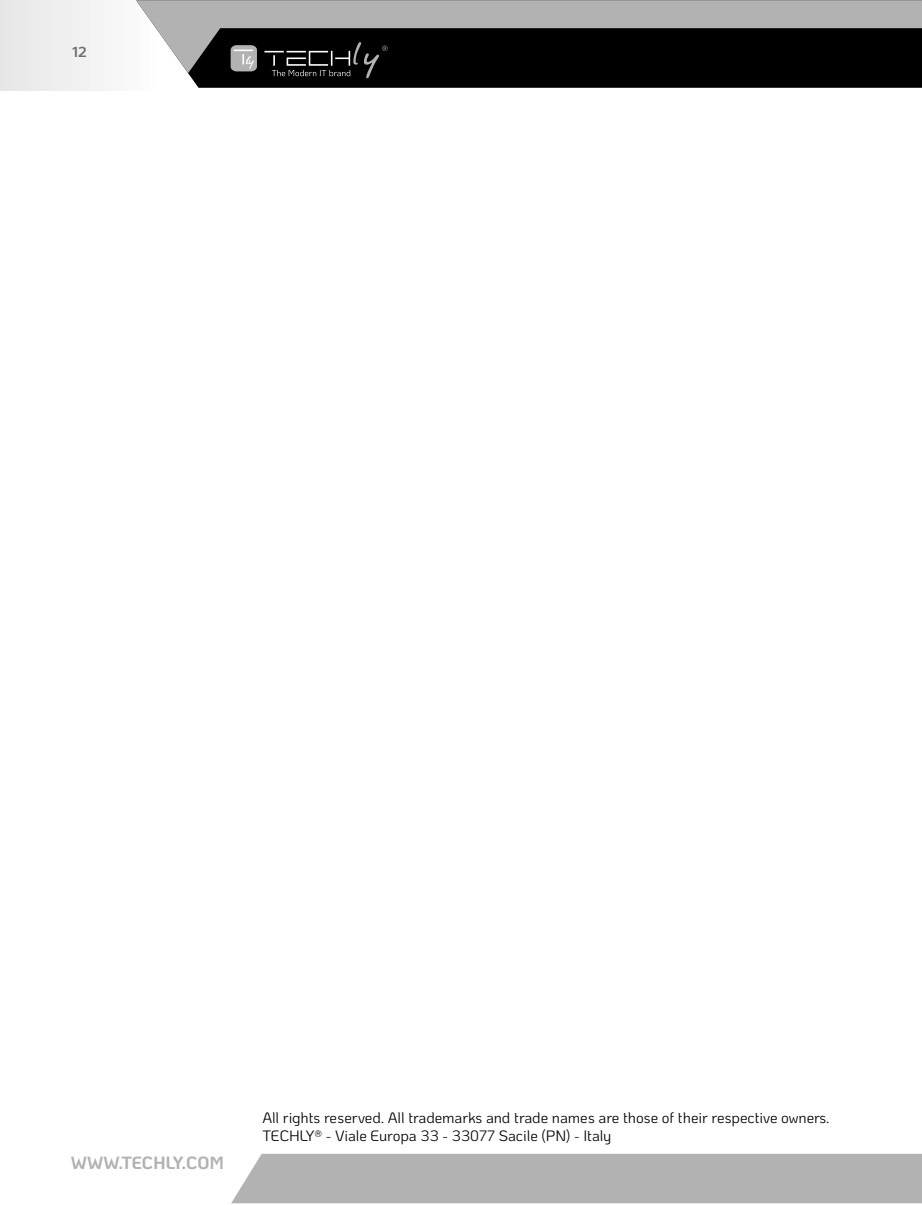
<style>
.page{position:relative;width:922px;height:1205px;background:#fff}
.page>*{position:absolute;margin:0;border:0;box-sizing:border-box;transform-origin:0 0}
.t1{font:700 17.75px "Ko Ho";color:#b3b2b2}
.t2{font:15px/17.5px "Ko Ho";letter-spacing:-.005em;color:#000}
.t3{font:700 14.5px "Ko Ho";color:#706f6f}
</style>
<div class="page">
<div style="left:231px;top:1154px;width:691px;height:49px;background:#b3b2b2"></div>
<svg style="left:136px;top:73px;width:785px;height:15px;background:#171717"></svg>
<svg style="left:136px;top:0;width:785px;height:73px;background:#575757"></svg>
<svg style="left:230px;top:45px;width:27px;height:26px"></svg>
<svg style="left:264px;top:42px;width:123px;height:36px;background:#1e1e1e"></svg>
<p class="t3" style="left:72px;top:39px;width:16px">12</p>
<p class="t1" style="left:71px;top:1147px;width:155px">WWW.TECHLY.COM</p>
<p class="t2" style="left:262px;top:1109px;width:568px">All rights reserved. All trademarks and trade names are those of their respective owners.<br>TECHLY® - Viale Europa 33 - 33077 Sacile (PN) - Italy</p>
</div>
